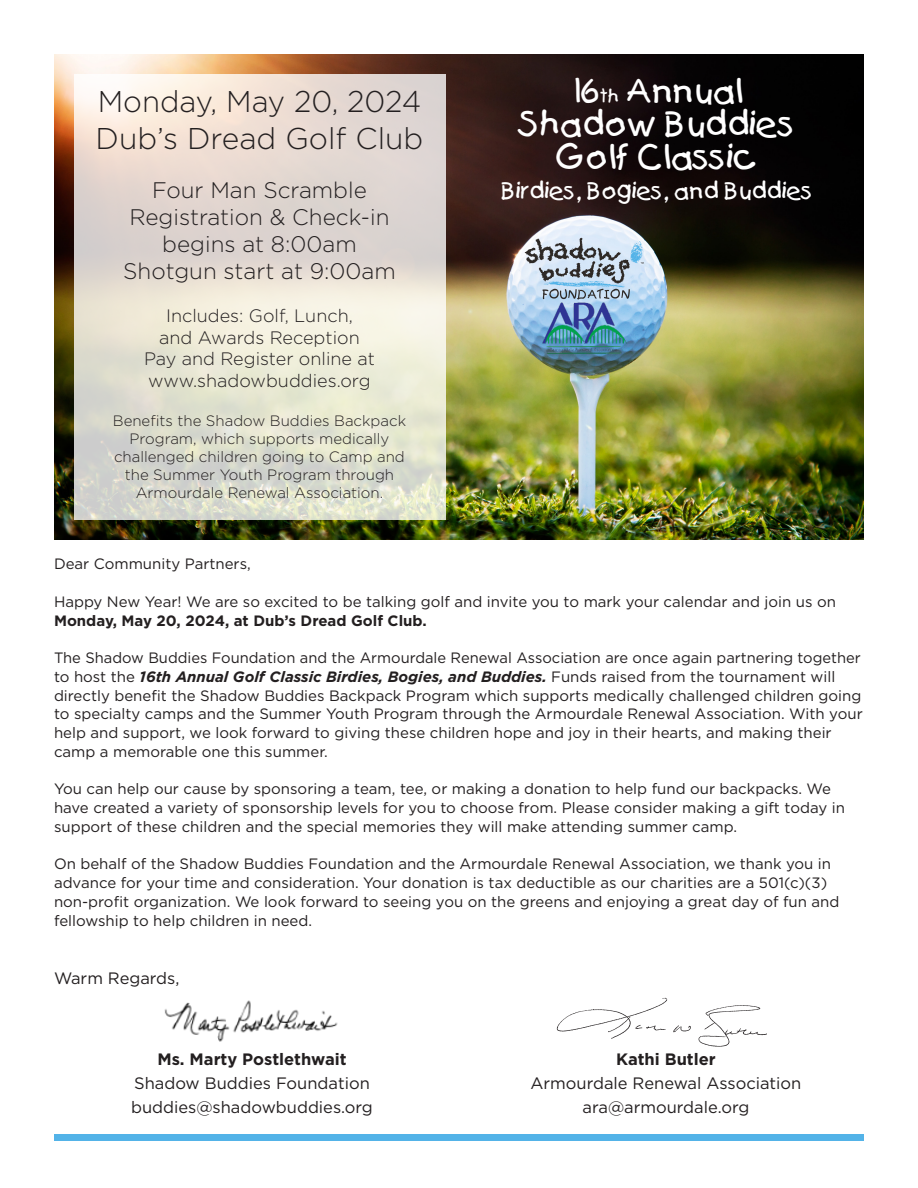
<style>
.page{position:relative;width:918px;height:1188px;background:#fff}
.page>*{position:absolute;margin:0;border:0;box-sizing:border-box;transform-origin:0 0}
.t1{font:33px "Kids";color:#fff}
.t2{font:300 30px "Gotham";color:#231f20}
.t3{font:300 22.5px/27px "Gotham";color:#231f20;text-align:center}
.t4{font:22.5px "Kids";color:#fff}
.t5{font:300 18px/21.6px "Gotham";color:#231f20;text-align:center}
.t6{font:16.5px/24px "Gotham";color:#231f20}
.t7{font:700 16.5px "Gotham";color:#231f20}
.t8{font:15px/18.8px "Gotham";color:#231f20}
.t9{font:300 15px/18px "Gotham";color:#231f20;text-align:center}
.s1{font-size:18px}
.s2{font-weight:700}
.s3{font-weight:700;font-style:italic}
</style>
<div class="page">
<img style="left:54px;top:54px;width:810px;height:486px">
<img style="left:556px;top:997px;width:211px;height:50px">
<div style="left:54px;top:1134px;width:810px;height:7px;background:#53b3e8"></div>
<img style="left:164px;top:1000px;width:174px;height:42px">
<svg style="left:74px;top:74px;width:372px;height:446px;background:#e4dfd3"></svg>
<svg style="left:525px;top:238px;width:119px;height:61px;background:#abbbca"></svg>
<img style="left:540px;top:301px;width:88px;height:54px">
<p class="t2" style="left:98px;top:82px;width:325px">Monday, May 20, 2024</p>
<p class="t2" style="left:96px;top:120px;width:329px">Dub’s Dread Golf Club</p>
<p class="t3" style="left:152px;top:176px;width:216px">Four Man Scramble</p>
<p class="t3" style="left:129px;top:203px;width:262px">Registration &amp; Check-in begins at 8:00am</p>
<p class="t3" style="left:123px;top:257px;width:274px">Shotgun start at 9:00am</p>
<p class="t5" style="left:159px;top:304px;width:202px">Includes: Golf, Lunch, and Awards Reception</p>
<p class="t5" style="left:144px;top:348px;width:232px;text-align:left">Pay and Register online at www.shadowbuddies.org</p>
<p class="t9" style="left:113px;top:412px;width:295px">Benefits the Shadow Buddies Backpack<br>Program, which supports medically</p>
<p class="t9" style="left:114px;top:448px;width:292px">challenged children going to Camp and the Summer Youth Program through<br>Armourdale Renewal Association.</p>
<p class="t1" style="left:571px;top:71px;width:174px">16<span class="s1">th</span> Annual</p>
<p class="t1" style="left:519px;top:104px;width:277px">Shadow Buddies</p>
<p class="t1" style="left:556px;top:137px;width:204px">Golf Classic</p>
<p class="t4" style="left:501px;top:177px;width:313px">Birdies, Bogies, and Buddies</p>
<p class="t8" style="left:54px;top:554px;width:198px">Dear Community Partners,</p>
<p class="t8" style="left:54px;top:592px;width:783px">Happy New Year! We are so excited to be talking golf and invite you to mark your calendar and join us on<br><span class="s2">Monday, May 20, 2024, at Dub’s Dread Golf Club.</span></p>
<p class="t8" style="left:54px;top:648px;width:810px">The Shadow Buddies Foundation and the Armourdale Renewal Association are once again partnering together to host the <span class="s3">16th Annual Golf Classic Birdies, Bogies, and Buddies.</span> Funds raised from the tournament will directly benefit the Shadow Buddies Backpack Program which supports medically challenged children going to specialty camps and the Summer Youth Program through the Armourdale Renewal Association. With your help and support, we look forward to giving these children hope and joy in their hearts, and making their camp a memorable one this summer.</p>
<p class="t8" style="left:54px;top:779px;width:792px">You can help our cause by sponsoring a team, tee, or making a donation to help fund our backpacks. We have created a variety of sponsorship levels for you to choose from. Please consider making a gift today in support of these children and the special memories they will make attending summer camp.</p>
<p class="t8" style="left:54px;top:854px;width:787px">On behalf of the Shadow Buddies Foundation and the Armourdale Renewal Association, we thank you in advance for your time and consideration. Your donation is tax deductible as our charities are a 501(c)(3) non-profit organization. We look forward to seeing you on the greens and enjoying a great day of fun and fellowship to help children in need.</p>
<p class="t6" style="left:54px;top:966px;width:127px">Warm Regards,</p>
<p class="t7" style="left:157px;top:1048px;width:191px">Ms. Marty Postlethwait</p>
<p class="t6" style="left:131px;top:1070px;width:243px">Shadow Buddies Foundation buddies@shadowbuddies.org</p>
<p class="t7" style="left:616px;top:1048px;width:101px">Kathi Butler</p>
<p class="t6" style="left:531px;top:1070px;width:272px;text-align:center">Armourdale Renewal Association ara@armourdale.org</p>
</div>
